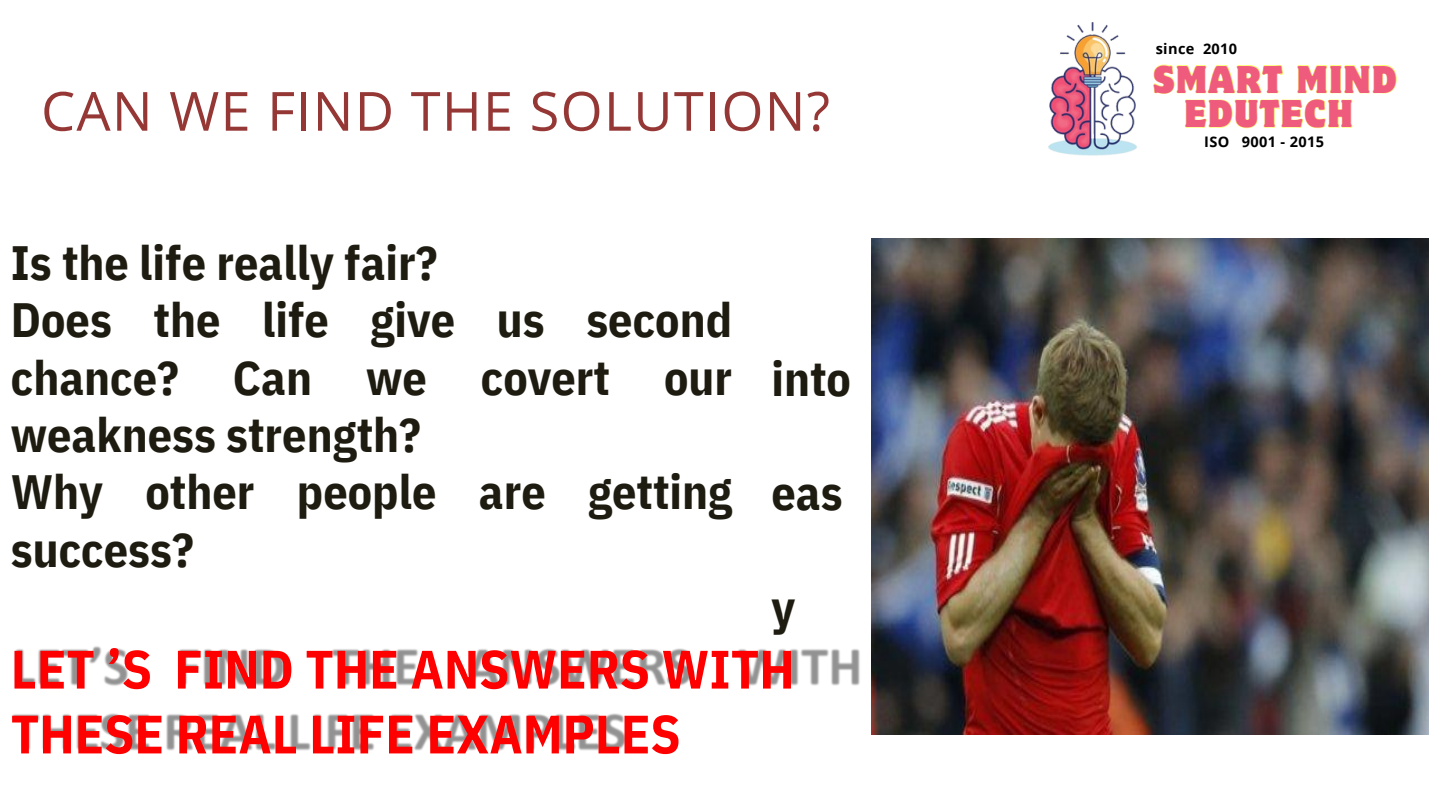
<style>
.page{position:relative;width:1440px;height:810px;background:#fff}
.page>*{position:absolute;margin:0;border:0;box-sizing:border-box;transform-origin:0 0}
.t1{font:700 54px "IBM Plex Sans Cond";color:#f00}
.t2{font:54px "Open Sans";letter-spacing:.025em;color:#953735}
.t3{font:700 48px/57.3px "IBM Plex Sans Cond";color:#1e1c11}
.t4{font:semi-condensed 34.5px/34.5px "Motter Corpus Std";letter-spacing:.05em;color:#ee5b7d;text-align:center}
.t5{font:700 14.55px "Open Sans";letter-spacing:.025em;color:#000}
</style>
<div class="page">
<img style="left:15px;top:646px;width:113px;height:33px">
<img style="left:178px;top:649px;width:107px;height:30px">
<img style="left:332px;top:649px;width:86px;height:30px">
<img style="left:467px;top:648px;width:224px;height:38px">
<img style="left:738px;top:649px;width:122px;height:37px">
<img style="left:12px;top:679px;width:115px;height:72px">
<img style="left:128px;top:679px;width:124px;height:72px">
<img style="left:252px;top:679px;width:98px;height:72px">
<img style="left:352px;top:679px;width:310px;height:72px">
<img style="left:871px;top:238px;width:557px;height:497px">
<img style="left:1048px;top:22px;width:89px;height:134px">
<svg style="left:1153px;top:64px;width:244px;height:65px"></svg>
<p class="t2" style="left:41px;top:73px;width:790px">CAN WE FIND THE SOLUTION?</p>
<p class="t3" style="left:11px;top:233px;width:723px">Is the life really fair?<br>Does the life give us second chance? Can we covert our weakness strength?<br>Why other people are getting success?</p>
<p class="t3" style="left:771px;top:349px;width:81px">into</p>
<p class="t3" style="left:771px;top:464px;width:73px">eas</p>
<p class="t3" style="left:771px;top:579px;width:25px">y</p>
<p class="t1" style="left:11px;top:633px;width:785px">LET ’S FIND THE ANSWERS WITH</p>
<h1 class="t1" style="left:11px;top:698px;width:671px">THESE REAL LIFE EXAMPLES</h1>
<h1 class="t5" style="left:1156px;top:38px;width:83px">since 2010</h1>
<p class="t4" style="left:1153px;top:66px;width:245px">SMART MIND<br>EDUTECH</p>
<p class="t5" style="left:1204px;top:131px;width:121px">ISO 9001 - 2015</p>
</div>
